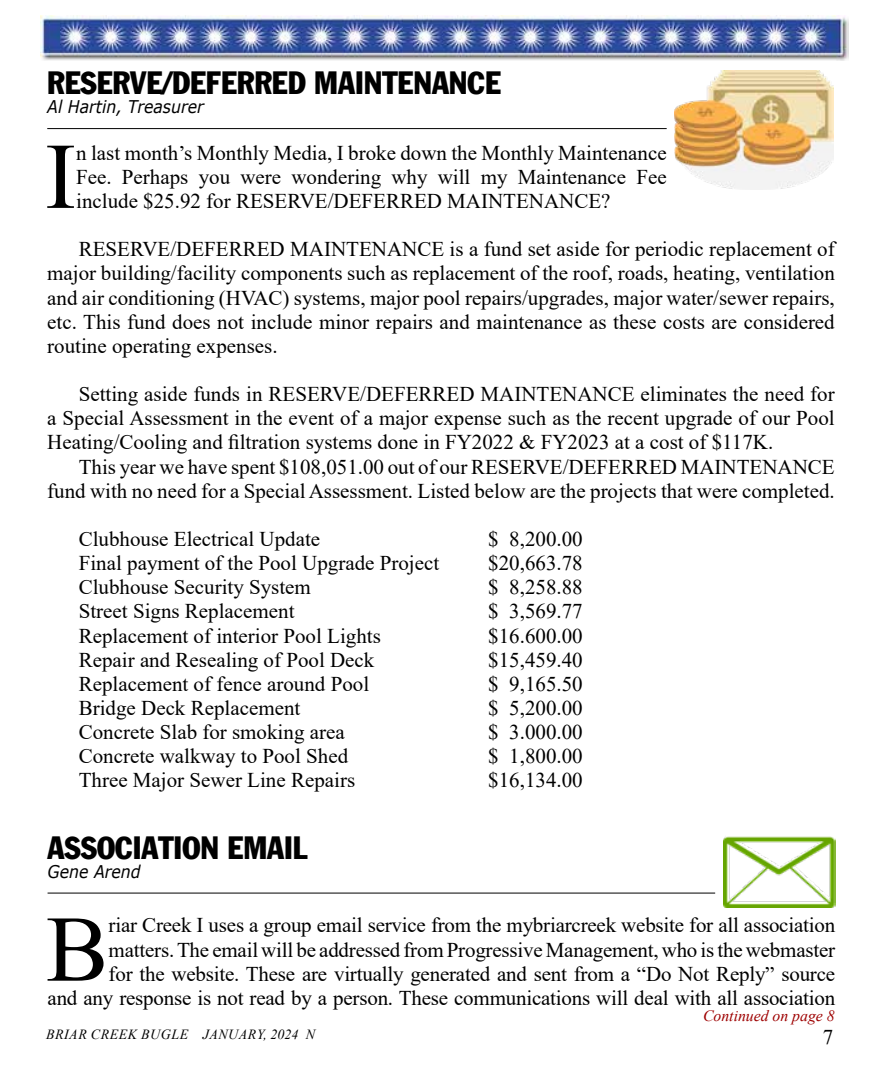
<style>
.page{position:relative;width:882px;height:1071px;background:#fff}
.page>*{position:absolute;margin:0;border:0;box-sizing:border-box;transform-origin:0 0}
.t1{font:93.98px "Times New Roman";color:#000}
.t2{font:31.5px "Franklin Gothic Condensed";color:#000}
.t3{font:21px/24.2px "Times New Roman";color:#000;text-align:justify}
.t4{font:italic 17.5px "Verdana";color:#000;scale:.9 1}
.t5{font:italic 15.75px "Times New Roman";color:#9e0000}
.t6{font:italic 14px "Times New Roman";letter-spacing:.035em;color:#000}
</style>
<div class="page">
<img style="left:41px;top:16px;width:807px;height:44px">
<hr style="left:47px;top:128px;width:620px;height:1px;background:#000">
<img style="left:675px;top:71px;width:158px;height:119px">
<hr style="left:48px;top:893px;width:667px;height:1px;background:#000">
<img style="left:723px;top:836px;width:112px;height:71px">
<h2 class="t2" style="left:47px;top:64px;width:455px">RESERVE/DEFERRED MAINTENANCE</h2>
<p class="t4" style="left:47px;top:95px;width:176px">Al Hartin, Treasurer</p>
<h1 class="t1" style="left:45px;top:110px;width:33px">I</h1>
<p class="t3" style="left:76px;top:140px;width:592px">n last month’s Monthly Media, I broke down the Monthly Maintenance Fee. Perhaps you were wondering why will my Maintenance Fee include $25.92 for RESERVE/DEFERRED MAINTENANCE?</p>
<p class="t3" style="left:47px;top:236px;width:789px;text-indent:32px">RESERVE/DEFERRED MAINTENANCE is a fund set aside for periodic replacement of major building/facility components such as replacement of the roof, roads, heating, ventilation and air conditioning (HVAC) systems, major pool repairs/upgrades, major water/sewer repairs, etc. This fund does not include minor repairs and maintenance as these costs are considered routine operating expenses.</p>
<p class="t3" style="left:47px;top:381px;width:789px;text-indent:32px">Setting aside funds in RESERVE/DEFERRED MAINTENANCE eliminates the need for a Special Assessment in the event of a major expense such as the recent upgrade of our Pool Heating/Cooling and filtration systems done in FY2022 &amp; FY2023 at a cost of $117K.</p>
<p class="t3" style="left:47px;top:454px;width:789px;text-align:right">This year we have spent $108,051.00 out of our RESERVE/DEFERRED MAINTENANCE fund with no need for a Special Assessment. Listed below are the projects that were completed.</p>
<p class="t3" style="left:79px;top:526px;width:243px">Clubhouse Electrical Update</p>
<p class="t3" style="left:488px;top:526px;width:96px">$ 8,200.00</p>
<p class="t3" style="left:79px;top:550px;width:362px">Final payment of the Pool Upgrade Project</p>
<p class="t3" style="left:488px;top:550px;width:96px">$20,663.78</p>
<p class="t3" style="left:79px;top:575px;width:234px">Clubhouse Security System</p>
<p class="t3" style="left:488px;top:575px;width:96px">$ 8,258.88</p>
<p class="t3" style="left:79px;top:599px;width:217px">Street Signs Replacement</p>
<p class="t3" style="left:488px;top:599px;width:96px">$ 3,569.77</p>
<p class="t3" style="left:79px;top:623px;width:304px">Replacement of interior Pool Lights</p>
<p class="t3" style="left:488px;top:623px;width:96px">$16.600.00</p>
<p class="t3" style="left:79px;top:647px;width:297px">Repair and Resealing of Pool Deck</p>
<p class="t3" style="left:488px;top:647px;width:96px">$15,459.40</p>
<p class="t3" style="left:79px;top:671px;width:292px">Replacement of fence around Pool</p>
<p class="t3" style="left:488px;top:671px;width:96px">$ 9,165.50</p>
<p class="t3" style="left:79px;top:695px;width:223px">Bridge Deck Replacement</p>
<p class="t3" style="left:488px;top:695px;width:96px">$ 5,200.00</p>
<p class="t3" style="left:79px;top:719px;width:267px">Concrete Slab for smoking area</p>
<p class="t3" style="left:488px;top:719px;width:96px">$ 3.000.00</p>
<p class="t3" style="left:79px;top:744px;width:271px">Concrete walkway to Pool Shed</p>
<p class="t3" style="left:488px;top:744px;width:96px">$ 1,800.00</p>
<p class="t3" style="left:79px;top:768px;width:278px">Three Major Sewer Line Repairs</p>
<p class="t3" style="left:488px;top:768px;width:96px">$16,134.00</p>
<h2 class="t2" style="left:48px;top:828px;width:262px">ASSOCIATION EMAIL</h2>
<p class="t4" style="left:48px;top:859px;width:105px">Gene Arend</p>
<p class="t3" style="left:48px;top:913px;width:789px;text-align:right">riar Creek I uses a group email service from the mybriarcreek website for all association matters. The email will be addressed from Progressive Management, who is the webmaster<br>for the website. These are virtually generated and sent from a “Do Not Reply” source<br>and any response is not read by a person. These communications will deal with all association</p>
<h1 class="t1" style="left:46px;top:883px;width:64px">B</h1>
<p class="t5" style="left:703px;top:1005px;width:133px">Continued on page 8</p>
<p class="t6" style="left:46px;top:1024px;width:271px">BRIAR CREEK BUGLE JANUARY, 2024 N</p>
<p class="t3" style="left:823px;top:1024px;width:12px">7</p>
</div>
